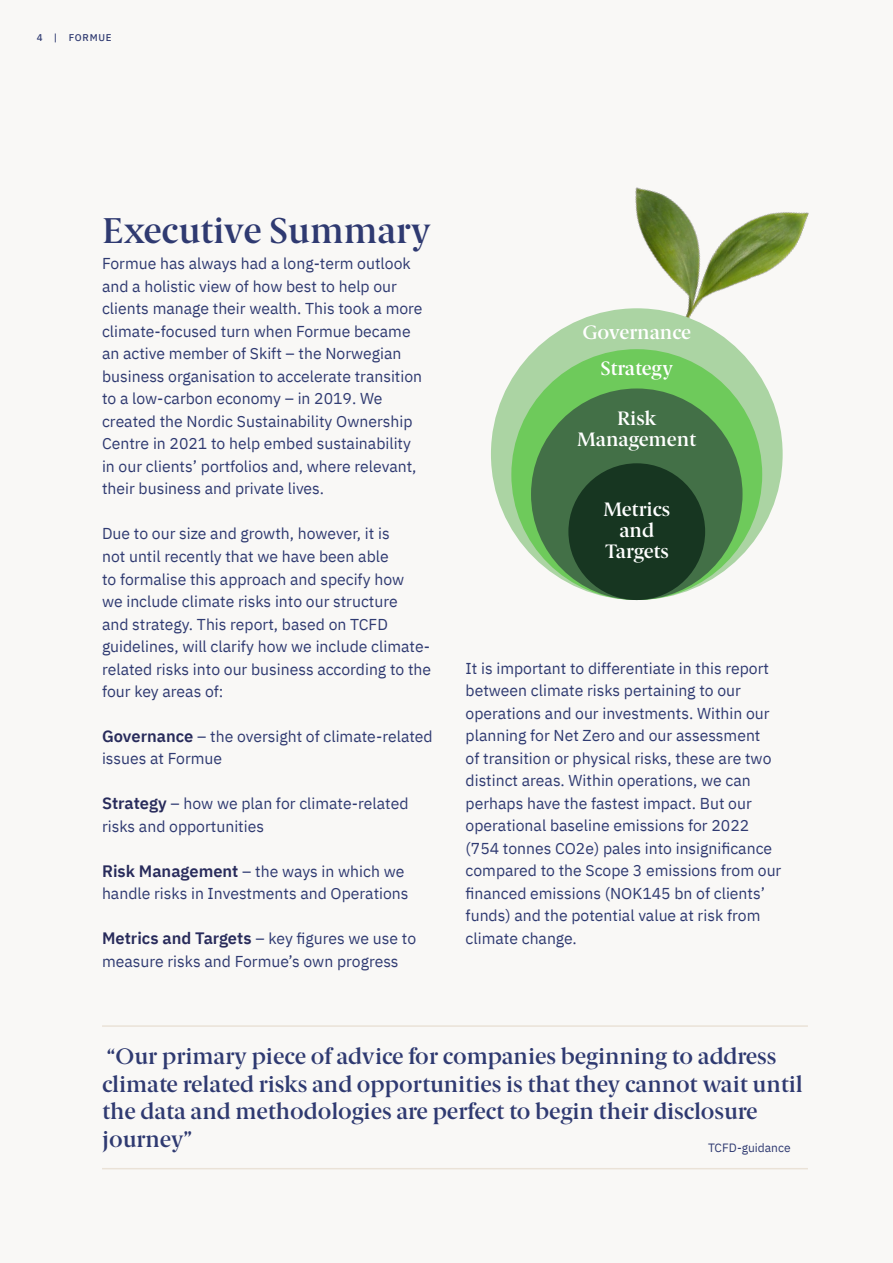
<style>
.page{position:relative;width:893px;height:1263px;background:#f9f8f6}
.page>*{position:absolute;margin:0;border:0;box-sizing:border-box;transform-origin:0 0}
.t1{font:36px "Berlingske Serif D Bd";color:#2f3a71}
.t2{font:22.5px/27.8px "Berlingske Serif D Bd";color:#2f3a71}
.t3{font:19.5px/21px "Berlingske Serif D Bd";color:#fff;text-align:center}
.t4{font:15.75px/22.5px "IBM Plex Sans";color:#2f3a71}
.t5{font:12px "IBM Plex Sans";color:#2f3a71}
.t6{font:500 9.75px "IBM Plex Sans";letter-spacing:.08em;color:#2f3a71}
.s1{font-weight:600;font-size:16.5px;color:#282b5b}
</style>
<div class="page">
<img style="left:582px;top:187px;width:227px;height:136px">
<div style="left:491px;top:308px;width:292px;height:292px;background:#abd4a3;border-radius:50%"></div>
<div style="left:511px;top:349px;width:251px;height:251px;background:#6eca5b;border-radius:50%"></div>
<div style="left:531px;top:388px;width:211px;height:212px;background:#437047;border-radius:50%"></div>
<div style="left:568px;top:463px;width:137px;height:137px;background:#173621;border-radius:50%"></div>
<hr style="left:102px;top:1025px;width:706px;height:2px;background:#eae2d7">
<hr style="left:102px;top:1168px;width:706px;height:1px;background:#eae2d7">
<p class="t6" style="left:37px;top:30px;width:76px">4 | FORMUE</p>
<h1 class="t1" style="left:102px;top:205px;width:330px">Executive Summary</h1>
<p class="t4" style="left:102px;top:251px;width:322px">Formue has always had a long-term outlook and a holistic view of how best to help our clients manage their wealth. This took a more climate-focused turn when Formue became an active member of Skift – the Norwegian business organisation to accelerate transition to a low-carbon economy – in 2019. We created the Nordic Sustainability Ownership Centre in 2021 to help embed sustainability in our clients’ portfolios and, where relevant, their business and private lives.</p>
<p class="t4" style="left:102px;top:521px;width:331px">Due to our size and growth, however, it is<br>not until recently that we have been able<br>to formalise this approach and specify how<br>we include climate risks into our structure<br>and strategy. This report, based on TCFD guidelines, will clarify how we include climate&shy;related risks into our business according to the four key areas of:</p>
<p class="t4" style="left:102px;top:724px;width:332px"><span class="s1">Governance</span> – the oversight of climate-related issues at Formue</p>
<p class="t4" style="left:102px;top:791px;width:308px"><span class="s1">Strategy</span> – how we plan for climate-related risks and opportunities</p>
<p class="t4" style="left:102px;top:859px;width:308px"><span class="s1">Risk Management</span> – the ways in which we handle risks in Investments and Operations</p>
<p class="t4" style="left:102px;top:926px;width:316px"><span class="s1">Metrics and Targets</span> – key figures we use to measure risks and Formue’s own progress</p>
<p class="t3" style="left:582px;top:315px;width:110px;line-height:35.4px">Governance<br>Strategy</p>
<p class="t3" style="left:577px;top:408px;width:120px">Risk<br>Management</p>
<p class="t3" style="left:603px;top:498px;width:68px">Metrics and<br>Targets</p>
<p class="t4" style="left:466px;top:655px;width:317px">It is important to differentiate in this report between climate risks pertaining to our operations and our investments. Within our planning for Net Zero and our assessment<br>of transition or physical risks, these are two distinct areas. Within operations, we can perhaps have the fastest impact. But our operational baseline emissions for 2022 (754 tonnes CO2e) pales into insignificance compared to the Scope 3 emissions from our financed emissions (NOK145 bn of clients’ funds) and the potential value at risk from climate change.</p>
<h2 class="t2" style="left:102px;top:1042px;width:702px">“Our primary piece of advice for companies beginning to address climate related risks and opportunities is that they cannot wait until the data and methodologies are perfect to begin their disclosure journey”</h2>
<p class="t5" style="left:708px;top:1138px;width:84px">TCFD-guidance</p>
</div>
